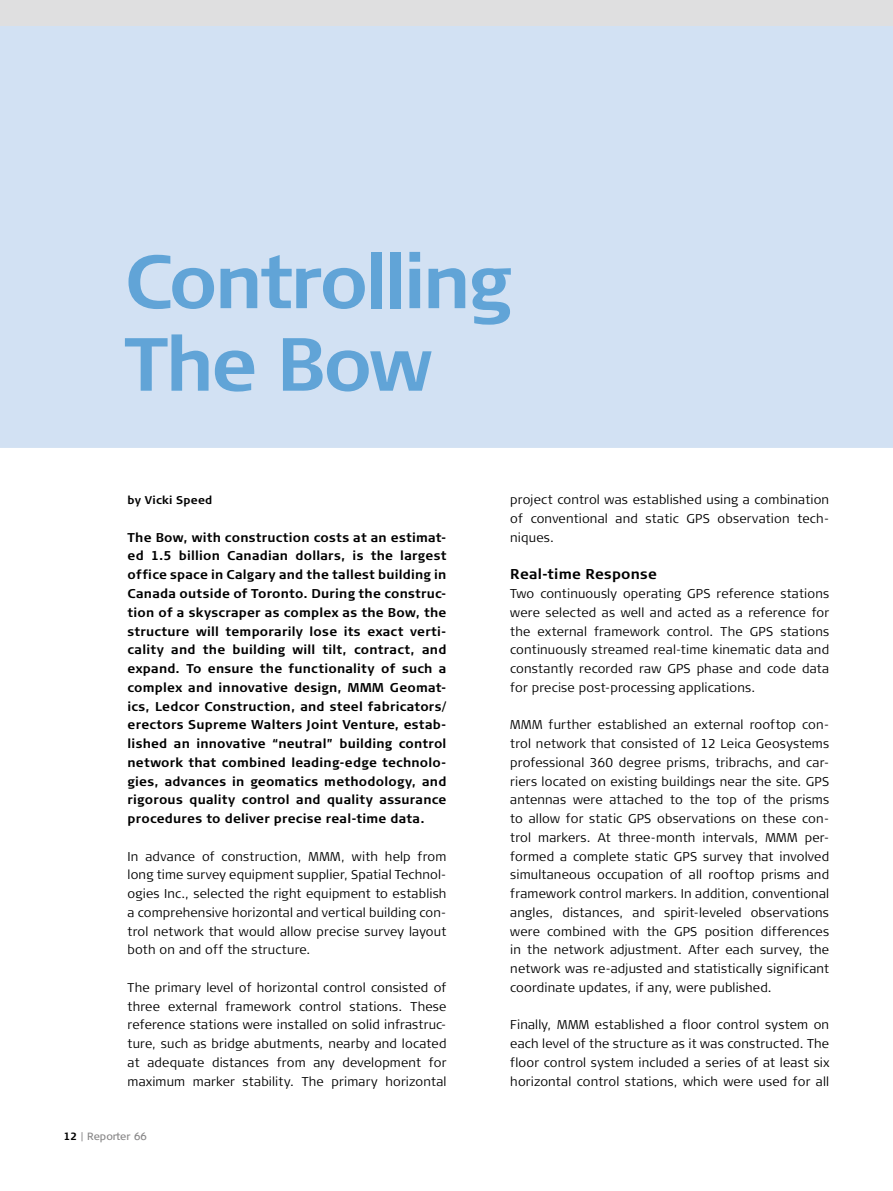
<style>
.page{position:relative;width:893px;height:1191px;background:#fff}
.page>*{position:absolute;margin:0;border:0;box-sizing:border-box;transform-origin:0 0}
.t1{font:700 75px/82.5px "Signa Column";letter-spacing:-.04em;color:#61a4d7}
.t2{font:700 14.25px "Signa Column";letter-spacing:.01em;color:#000}
.t3{font:300 12.75px/18.8px "Signa Column";letter-spacing:.015em;color:#000;text-align:justify}
.t4{font:700 12.75px/18.8px "Signa Column";letter-spacing:.02em;color:#000;text-align:justify}
.t5{font:700 11.25px "Signa Column";letter-spacing:.025em;color:#000}
.t6{font:10.5px "Signa Column";letter-spacing:-.005em;color:#868586}
.s1{font-weight:700;color:#000}
</style>
<div class="page">
<div style="left:0;top:26px;width:893px;height:422px;background:#d2e1f3"></div>
<div style="left:0;top:0;width:893px;height:26px;background:#dfdfe0"></div>
<h1 class="t1" style="left:124px;top:240px;width:388px">Controlling<br>The Bow</h1>
<p class="t5" style="left:128px;top:494px;width:86px">by Vicki Speed</p>
<p class="t4" style="left:128px;top:528px;width:320px">The Bow, with construction costs at an estimat&shy;ed 1.5 billion Canadian dollars, is the largest office space in Calgary and the tallest building in Canada outside of Toronto. During the construc&shy;tion of a skyscraper as complex as the Bow, the structure will temporarily lose its exact verti&shy;cality and the building will tilt, contract, and expand. To ensure the functionality of such a complex and innovative design, MMM Geomat&shy;ics, Ledcor Construction, and steel fabricators/ erectors Supreme Walters Joint Venture, estab&shy;lished an innovative “neutral” building control network that combined leading-edge technolo&shy;gies, advances in geomatics methodology, and rigorous quality control and quality assurance procedures to deliver precise real-time data.</p>
<p class="t3" style="left:128px;top:847px;width:320px">In advance of construction, MMM, with help from long time survey equipment supplier, Spatial Technol&shy;ogies Inc., selected the right equipment to establish a comprehensive horizontal and vertical building con&shy;trol network that would allow precise survey layout both on and off the structure.</p>
<p class="t3" style="left:128px;top:978px;width:320px">The primary level of horizontal control consisted of three external framework control stations. These reference stations were installed on solid infrastruc&shy;ture, such as bridge abutments, nearby and located at adequate distances from any development for maximum marker stability. The primary horizontal</p>
<p class="t6" style="left:64px;top:1129px;width:85px"><span class="s1">12</span> | Reporter 66</p>
<p class="t3" style="left:510px;top:490px;width:320px">project control was established using a combination of conventional and static GPS observation tech&shy;niques.</p>
<p class="t2" style="left:510px;top:566px;width:148px">Real-time Response</p>
<p class="t3" style="left:510px;top:584px;width:320px">Two continuously operating GPS reference stations were selected as well and acted as a reference for the external framework control. The GPS stations continuously streamed real-time kinematic data and constantly recorded raw GPS phase and code data for precise post-processing applications.</p>
<p class="t3" style="left:510px;top:715px;width:320px">MMM further established an external rooftop con&shy;trol network that consisted of 12 Leica Geosystems professional 360 degree prisms, tribrachs, and car&shy;riers located on existing buildings near the site. GPS antennas were attached to the top of the prisms to allow for static GPS observations on these con&shy;trol markers. At three-month intervals, MMM per&shy;formed a complete static GPS survey that involved simultaneous occupation of all rooftop prisms and framework control markers. In addition, conventional angles, distances, and spirit-leveled observations were combined with the GPS position differences in the network adjustment. After each survey, the network was re-adjusted and statistically significant coordinate updates, if any, were published.</p>
<p class="t3" style="left:510px;top:1015px;width:320px">Finally, MMM established a floor control system on each level of the structure as it was constructed. The floor control system included a series of at least six horizontal control stations, which were used for all</p>
</div>
